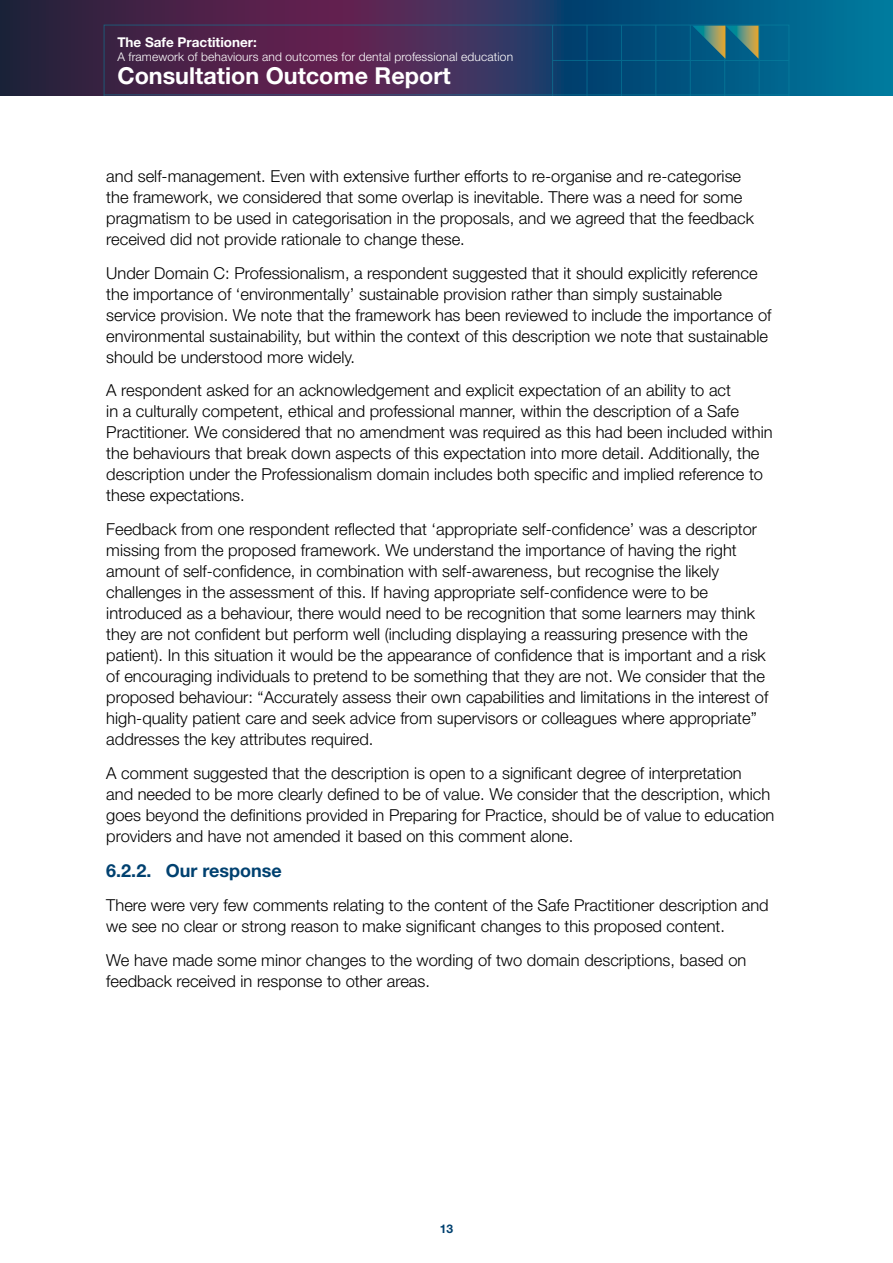
<style>
.page{position:relative;width:893px;height:1263px;background:#fff}
.page>*{position:absolute;margin:0;border:0;box-sizing:border-box;transform-origin:0 0}
.t1{font:700 23.4px "Helvetica Neue LT Std";color:#fff}
.H3_numbered{font:700 18px "Helvetica Neue LT Std";color:#004170}
.Body_copy{font:300 16.5px/21px "Helvetica Neue LT Std";color:#000}
.t2{font:700 13.5px "Helvetica Neue LT Std";color:#fff}
.t3{font:300 12px "Helvetica Neue LT Std";letter-spacing:.01em;color:#fff}
.t4{font:700 12px "Helvetica Neue LT Std";color:#004170}
</style>
<div class="page">
<svg style="left:0;top:0;width:893px;height:96px;background:#214166"></svg>
<svg style="left:104px;top:25px;width:685px;height:70px;background:#343560"></svg>
<hr style="left:759px;top:25px;width:1px;height:71px;background:#0987a3">
<hr style="left:724px;top:25px;width:1px;height:71px;background:#0987a3">
<hr style="left:690px;top:25px;width:1px;height:71px;background:#0987a3">
<hr style="left:656px;top:25px;width:1px;height:71px;background:#0987a3">
<hr style="left:621px;top:25px;width:1px;height:71px;background:#0987a3">
<hr style="left:587px;top:25px;width:1px;height:71px;background:#0987a3">
<hr style="left:552px;top:25px;width:1px;height:71px;background:#0987a3">
<hr style="left:552px;top:60px;width:237px;height:1px;background:#0987a3">
<hr style="left:104px;top:95px;width:685px;height:1px;background:#0987a3">
<svg style="left:692px;top:26px;width:66px;height:33px;background:#437976"></svg>
<p class="t2" style="left:117px;top:33px;width:141px">The Safe Practitioner:</p>
<p class="t3" style="left:117px;top:49px;width:397px">A framework of behaviours and outcomes for dental professional education</p>
<h1 class="t1" style="left:117px;top:61px;width:335px">Consultation Outcome Report</h1>
<p class="Body_copy" style="left:106px;top:165px;width:649px">and self-management. Even with extensive further efforts to re-organise and re-categorise the framework, we considered that some overlap is inevitable. There was a need for some pragmatism to be used in categorisation in the proposals, and we agreed that the feedback received did not provide rationale to change these.</p>
<p class="Body_copy" style="left:106px;top:262px;width:667px">Under Domain C: Professionalism, a respondent suggested that it should explicitly reference the importance of ‘environmentally’ sustainable provision rather than simply sustainable service provision. We note that the framework has been reviewed to include the importance of environmental sustainability, but within the context of this description we note that sustainable should be understood more widely.</p>
<p class="Body_copy" style="left:106px;top:380px;width:668px">A respondent asked for an acknowledgement and explicit expectation of an ability to act<br>in a culturally competent, ethical and professional manner, within the description of a Safe Practitioner. We considered that no amendment was required as this had been included within the behaviours that break down aspects of this expectation into more detail. Additionally, the description under the Professionalism domain includes both specific and implied reference to these expectations.</p>
<p class="Body_copy" style="left:106px;top:518px;width:663px">Feedback from one respondent reflected that ‘appropriate self-confidence’ was a descriptor missing from the proposed framework. We understand the importance of having the right amount of self-confidence, in combination with self-awareness, but recognise the likely challenges in the assessment of this. If having appropriate self-confidence were to be introduced as a behaviour, there would need to be recognition that some learners may think they are not confident but perform well (including displaying a reassuring presence with the patient). In this situation it would be the appearance of confidence that is important and a risk of encouraging individuals to pretend to be something that they are not. We consider that the proposed behaviour: “Accurately assess their own capabilities and limitations in the interest of high-quality patient care and seek advice from supervisors or colleagues where appropriate” addresses the key attributes required.</p>
<p class="Body_copy" style="left:106px;top:762px;width:670px">A comment suggested that the description is open to a significant degree of interpretation<br>and needed to be more clearly defined to be of value. We consider that the description, which goes beyond the definitions provided in Preparing for Practice, should be of value to education providers and have not amended it based on this comment alone.</p>
<h3 class="H3_numbered" style="left:106px;top:860px;width:177px">6.2.2. Our response</h3>
<p class="Body_copy" style="left:106px;top:894px;width:664px">There were very few comments relating to the content of the Safe Practitioner description and we see no clear or strong reason to make significant changes to this proposed content.</p>
<p class="Body_copy" style="left:106px;top:949px;width:641px">We have made some minor changes to the wording of two domain descriptions, based on feedback received in response to other areas.</p>
<p class="t4" style="left:440px;top:1221px;width:15px">13</p>
</div>
